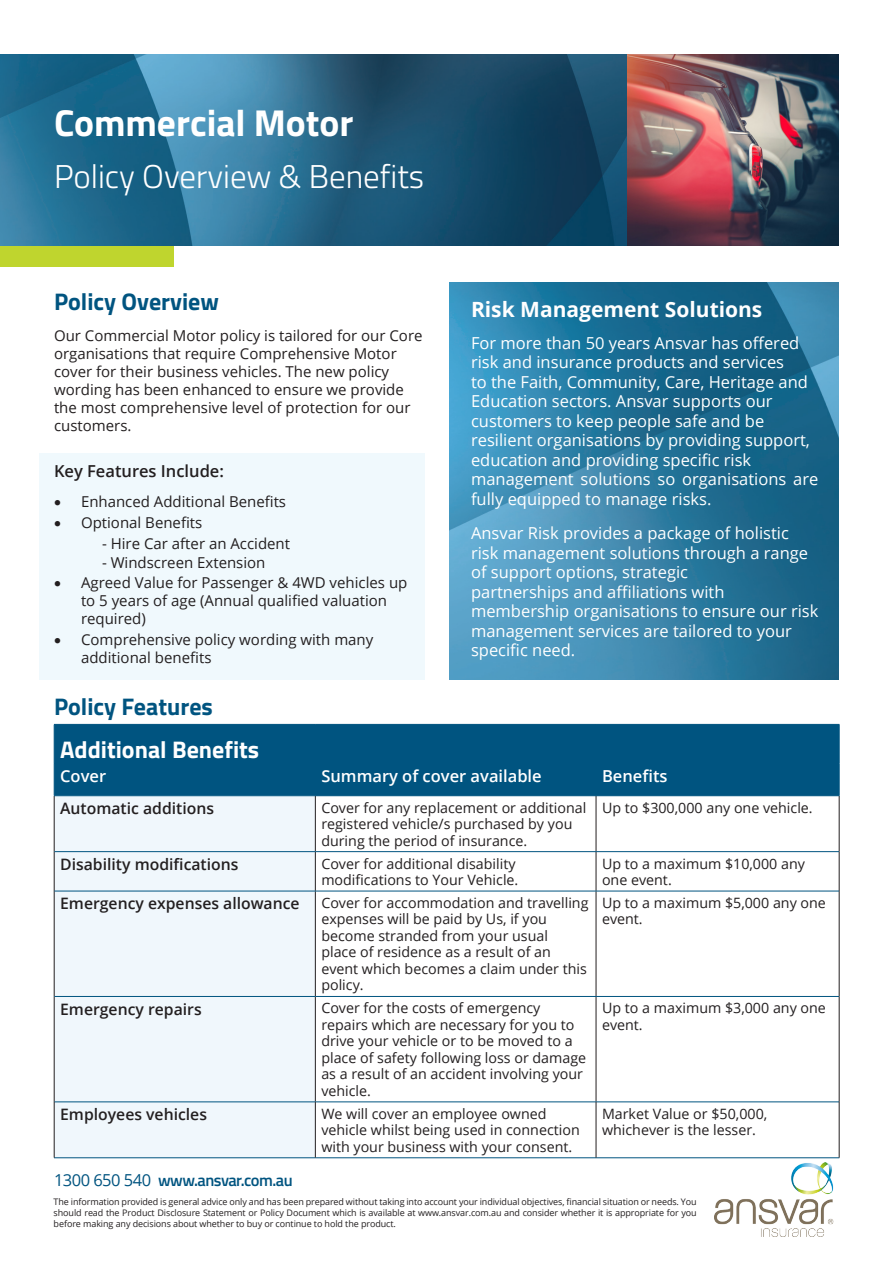
<style>
.page{position:relative;width:893px;height:1263px;background:#fff}
.page>*{position:absolute;margin:0;border:0;box-sizing:border-box;transform-origin:0 0}
.t1{font:700 37.5px "Titillium Web";color:#fff}
.t2{font:300 33px "Titillium Web";color:#fff}
.t3{font:700 24px "Titillium Web";color:#005480}
.t4{font:700 24px "Titillium Web";color:#fff}
.t5{font:700 21px "Open Sans";color:#fff}
.t6{font:16.5px/19.5px "Open Sans";color:#fff}
.t7{font:600 16.5px "Open Sans";color:#fff}
.t8{font:600 16.5px "Titillium Web";letter-spacing:-.03em;color:#005480}
.t9{font:600 16.5px "Open Sans";color:#231f20}
.t10{font:600 15.75px "Open Sans";color:#231f20}
.List_Paragraph{font:15px/18px "Open Sans";color:#231f20}
.t11{font:14.25px/16.5px "Open Sans";color:#231f20}
.t12{font:9px/10.8px "Open Sans";letter-spacing:-.01em;color:#231f20;text-align:justify}
.s1{font-family:"Open Sans";font-weight:400}
</style>
<div class="page">
<img style="left:715px;top:1154px;width:125px;height:82px">
<div style="left:40px;top:453px;width:385px;height:226px;background:#f0f9fd"></div>
<img style="left:626px;top:54px;width:213px;height:191px">
<div style="left:55px;top:725px;width:784px;height:70px;background:#005480"></div>
<div style="left:55px;top:796px;width:260px;height:361px;background:#f0f7fc"></div>
<hr style="left:54px;top:796px;width:1px;height:56px;background:#231f20">
<hr style="left:315px;top:796px;width:1px;height:55px;background:#231f20">
<hr style="left:596px;top:796px;width:1px;height:55px;background:#231f20">
<hr style="left:839px;top:796px;width:1px;height:56px;background:#231f20">
<hr style="left:54px;top:852px;width:1px;height:39px;background:#231f20">
<hr style="left:315px;top:852px;width:1px;height:39px;background:#231f20">
<hr style="left:596px;top:852px;width:1px;height:39px;background:#231f20">
<hr style="left:839px;top:852px;width:1px;height:39px;background:#231f20">
<hr style="left:54px;top:891px;width:1px;height:105px;background:#231f20">
<hr style="left:315px;top:891px;width:1px;height:105px;background:#231f20">
<hr style="left:596px;top:891px;width:1px;height:105px;background:#231f20">
<hr style="left:839px;top:891px;width:1px;height:105px;background:#231f20">
<hr style="left:54px;top:996px;width:1px;height:106px;background:#231f20">
<hr style="left:315px;top:997px;width:1px;height:105px;background:#231f20">
<hr style="left:596px;top:997px;width:1px;height:105px;background:#231f20">
<hr style="left:839px;top:996px;width:1px;height:106px;background:#231f20">
<hr style="left:54px;top:851px;width:261px;height:1px;background:#005480">
<hr style="left:315px;top:851px;width:281px;height:1px;background:#005480">
<hr style="left:596px;top:851px;width:243px;height:1px;background:#005480">
<hr style="left:54px;top:891px;width:261px;height:1px;background:#005480">
<hr style="left:315px;top:891px;width:281px;height:1px;background:#005480">
<hr style="left:596px;top:891px;width:243px;height:1px;background:#005480">
<hr style="left:54px;top:996px;width:261px;height:1px;background:#005480">
<hr style="left:315px;top:996px;width:281px;height:1px;background:#005480">
<hr style="left:596px;top:996px;width:243px;height:1px;background:#005480">
<hr style="left:54px;top:724px;width:261px;height:1px;background:#005480">
<hr style="left:315px;top:724px;width:281px;height:1px;background:#005480">
<hr style="left:596px;top:724px;width:243px;height:1px;background:#005480">
<hr style="left:54px;top:763px;width:261px;height:1px;background:#005480">
<hr style="left:315px;top:763px;width:281px;height:1px;background:#005480">
<hr style="left:596px;top:763px;width:243px;height:1px;background:#005480">
<hr style="left:54px;top:795px;width:261px;height:1px;background:#005480">
<hr style="left:315px;top:795px;width:281px;height:1px;background:#005480">
<hr style="left:596px;top:795px;width:243px;height:1px;background:#005480">
<hr style="left:54px;top:724px;width:1px;height:39px;background:#005480">
<hr style="left:315px;top:724px;width:1px;height:39px;background:#005480">
<hr style="left:596px;top:724px;width:1px;height:39px;background:#005480">
<hr style="left:839px;top:724px;width:1px;height:39px;background:#005480">
<hr style="left:54px;top:763px;width:1px;height:32px;background:#005480">
<hr style="left:315px;top:764px;width:1px;height:31px;background:#005480">
<hr style="left:596px;top:764px;width:1px;height:31px;background:#005480">
<hr style="left:839px;top:763px;width:1px;height:32px;background:#005480">
<hr style="left:54px;top:1101px;width:261px;height:1px;background:#005480">
<hr style="left:315px;top:1101px;width:281px;height:1px;background:#005480">
<hr style="left:596px;top:1101px;width:243px;height:1px;background:#005480">
<hr style="left:54px;top:1157px;width:261px;height:1px;background:#005480">
<hr style="left:315px;top:1157px;width:281px;height:1px;background:#005480">
<hr style="left:596px;top:1157px;width:243px;height:1px;background:#005480">
<hr style="left:54px;top:1102px;width:1px;height:55px;background:#231f20">
<hr style="left:315px;top:1102px;width:1px;height:55px;background:#231f20">
<hr style="left:596px;top:1102px;width:1px;height:55px;background:#231f20">
<hr style="left:839px;top:1102px;width:1px;height:55px;background:#231f20">
<div style="left:0;top:245px;width:173px;height:22px;background:#bfd52e"></div>
<img style="left:0;top:54px;width:626px;height:191px">
<img style="left:449px;top:282px;width:390px;height:398px">
<p class="t1" style="left:54px;top:94px;width:301px">Commercial Motor</p>
<p class="t2" style="left:54px;top:152px;width:372px">Policy Overview &amp; Benefits</p>
<p class="t3" style="left:54px;top:283px;width:167px">Policy Overview</p>
<p class="List_Paragraph" style="left:54px;top:326px;width:370px">Our Commercial Motor policy is tailored for our Core organisations that require Comprehensive Motor cover for their business vehicles. The new policy wording has been enhanced to ensure we provide the most comprehensive level of protection for our customers.</p>
<p class="t9" style="left:54px;top:459px;width:172px">Key Features Include:</p>
<p class="List_Paragraph" style="left:54px;top:492px;width:234px">• Enhanced Additional Benefits</p>
<p class="List_Paragraph" style="left:54px;top:513px;width:150px">• Optional Benefits</p>
<p class="List_Paragraph" style="left:102px;top:534px;width:190px">- Hire Car after an Accident</p>
<p class="List_Paragraph" style="left:102px;top:553px;width:165px">- Windscreen Extension</p>
<p class="List_Paragraph" style="left:81px;top:573px;width:328px;text-indent:-27px">• Agreed Value for Passenger &amp; 4WD vehicles up to 5 years of age (Annual qualified valuation required)</p>
<p class="List_Paragraph" style="left:81px;top:630px;width:294px;text-indent:-27px">• Comprehensive policy wording with many additional benefits</p>
<p class="t3" style="left:54px;top:688px;width:160px">Policy Features</p>
<p class="t4" style="left:60px;top:731px;width:201px">Additional Benefits</p>
<p class="t7" style="left:60px;top:765px;width:47px">Cover</p>
<p class="t7" style="left:321px;top:765px;width:222px">Summary of cover available</p>
<p class="t7" style="left:602px;top:765px;width:67px">Benefits</p>
<p class="t10" style="left:60px;top:797px;width:155px">Automatic additions</p>
<p class="t11" style="left:321px;top:799px;width:266px">Cover for any replacement or additional registered vehicle/s purchased by you during the period of insurance.</p>
<p class="t11" style="left:602px;top:799px;width:212px">Up to $300,000 any one vehicle.</p>
<p class="t10" style="left:60px;top:853px;width:180px">Disability modifications</p>
<p class="t11" style="left:321px;top:855px;width:199px">Cover for additional disability modifications to Your Vehicle.</p>
<p class="t11" style="left:602px;top:855px;width:204px">Up to a maximum $10,000 any one event.</p>
<p class="t10" style="left:60px;top:892px;width:241px">Emergency expenses allowance</p>
<p class="t11" style="left:321px;top:894px;width:269px">Cover for accommodation and travelling expenses will be paid by Us, if you become stranded from your usual<br>place of residence as a result of an event which becomes a claim under this policy.</p>
<p class="t11" style="left:602px;top:894px;width:225px">Up to a maximum $5,000 any one event.</p>
<p class="t10" style="left:60px;top:998px;width:143px">Emergency repairs</p>
<p class="t11" style="left:321px;top:999px;width:266px">Cover for the costs of emergency repairs which are necessary for you to drive your vehicle or to be moved to a place of safety following loss or damage as a result of an accident involving your vehicle.</p>
<p class="t11" style="left:602px;top:999px;width:225px">Up to a maximum $3,000 any one event.</p>
<p class="t10" style="left:60px;top:1103px;width:148px">Employees vehicles</p>
<p class="t11" style="left:321px;top:1105px;width:260px">We will cover an employee owned vehicle whilst being used in connection with your business with your consent.</p>
<p class="t11" style="left:602px;top:1105px;width:167px">Market Value or $50,000, whichever is the lesser.</p>
<p class="t5" style="left:471px;top:295px;width:293px">Risk Management Solutions</p>
<p class="t6" style="left:471px;top:333px;width:330px">For more than 50 years Ansvar has offered</p>
<p class="t6" style="left:471px;top:352px;width:315px">risk and insurance products and services</p>
<p class="t6" style="left:471px;top:372px;width:338px">to the Faith, Community, Care, Heritage and</p>
<p class="t6" style="left:471px;top:391px;width:303px">Education sectors. Ansvar supports our</p>
<p class="t6" style="left:471px;top:411px;width:295px">customers to keep people safe and be</p>
<p class="t6" style="left:471px;top:430px;width:340px">resilient organisations by providing support,</p>
<p class="t6" style="left:471px;top:450px;width:282px">education and providing specific risk</p>
<p class="t6" style="left:471px;top:469px;width:349px">management solutions so organisations are fully equipped to manage risks.</p>
<p class="t6" style="left:471px;top:523px;width:319px">Ansvar Risk provides a package of holistic</p>
<p class="t6" style="left:471px;top:543px;width:339px">risk management solutions through a range of support options, strategic</p>
<p class="t6" style="left:471px;top:582px;width:255px">partnerships and affiliations with</p>
<p class="t6" style="left:471px;top:601px;width:349px">membership organisations to ensure our risk management services are tailored to your specific need.</p>
<p class="t8" style="left:54px;top:1168px;width:240px"><span class="s1">1300 650 540</span> www.ansvar.com.au</p>
<p class="t12" style="left:54px;top:1196px;width:645px">The information provided is general advice only and has been prepared without taking into account your individual objectives, financial situation or needs. You should read the Product Disclosure Statement or Policy Document which is available at www.ansvar.com.au and consider whether it is appropriate for you before making any decisions about whether to buy or continue to hold the product.</p>
</div>
